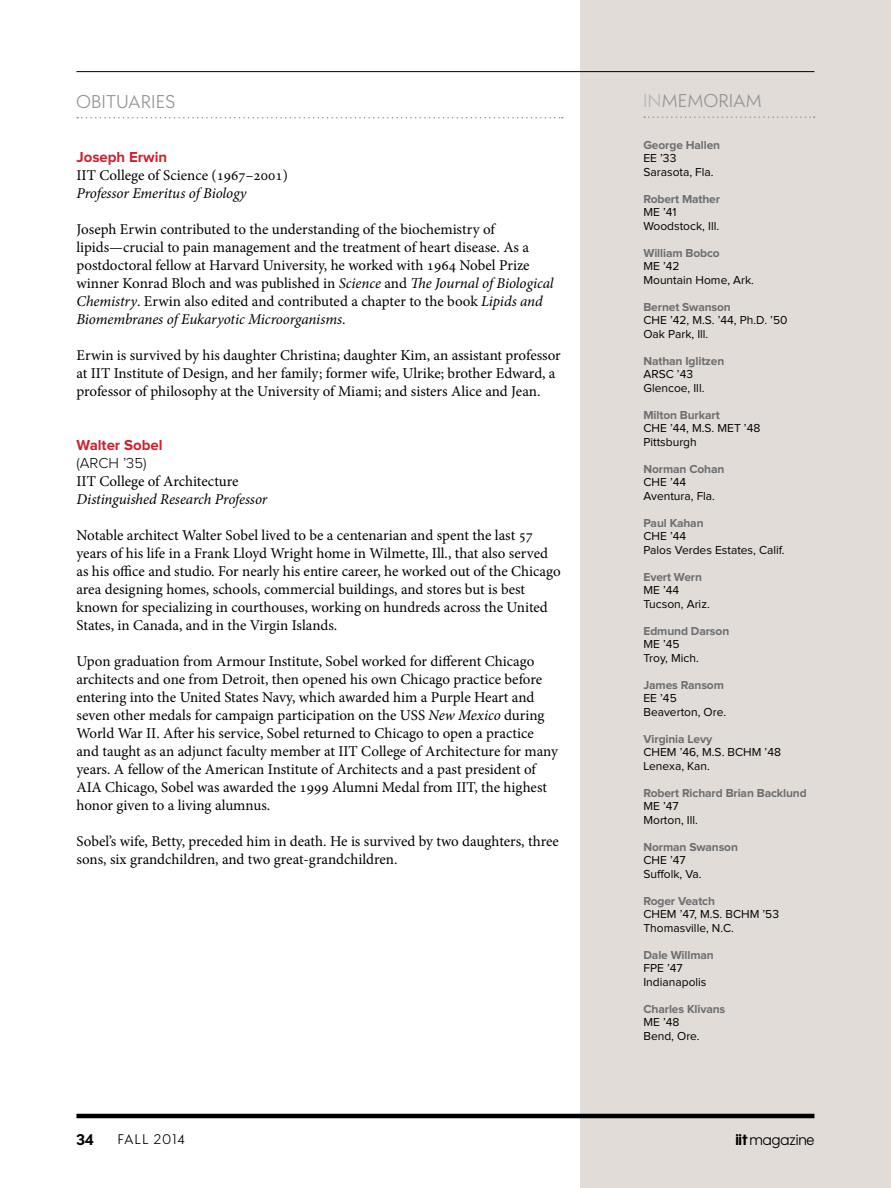
<style>
.page{position:relative;width:891px;height:1188px;background:#fff}
.page>*{position:absolute;margin:0;border:0;box-sizing:border-box;transform-origin:0 0}
.t1{font:18px "Wes FY";letter-spacing:.04em;color:#949495}
.t2{font:15px/18px "Minion Pro";color:#000}
.t3{font:italic 15px "Minion Pro";letter-spacing:-.01em;color:#000}
.t4{font:700 15px "Proxima Nova";color:#d0202e}
.t5{font:15px "Wes FY";letter-spacing:-.005em;color:#000}
.t6{font:300 15px "Proxima Nova";color:#000}
.t7{font:700 15px "Wes FY";color:#000}
.t8{font:13.5px "Wes FY";letter-spacing:.105em;color:#000}
.t9{font:12px/13.5px "Proxima Nova";color:#000}
.t10{font:700 12px "Proxima Nova";letter-spacing:-.01em;color:#6d6e71}
.s1{font-style:italic}
.s2{color:#b6b6b7}
.s3{font-weight:700}
</style>
<div class="page">
<div style="left:580px;top:0;width:311px;height:1188px;background:#e1dcd7"></div>
<hr style="left:76px;top:71px;width:738px;height:1px;background:#000">
<hr style="left:76px;top:1114px;width:738px;height:4px;background:#000">
<svg style="left:77px;top:117px;width:486px;height:1px"></svg>
<svg style="left:644px;top:116px;width:171px;height:2px"></svg>
<p class="t1" style="left:76px;top:90px;width:100px">OBITUARIES</p>
<p class="t4" style="left:76px;top:150px;width:92px">Joseph Erwin</p>
<p class="t2" style="left:76px;top:166px;width:213px">IIT College of Science (1967–2001)</p>
<p class="t3" style="left:76px;top:183px;width:172px">Professor Emeritus of Biology</p>
<p class="t2" style="left:76px;top:220px;width:479px">Joseph Erwin contributed to the understanding of the biochemistry of lipids—crucial to pain management and the treatment of heart disease. As a postdoctoral fellow at Harvard University, he worked with 1964 Nobel Prize winner Konrad Bloch and was published in <span class="s1">Science</span> and <span class="s1">The Journal of Biological Chemistry</span>. Erwin also edited and contributed a chapter to the book <span class="s1">Lipids and Biomembranes of Eukaryotic Microorganisms</span>.</p>
<p class="t2" style="left:76px;top:346px;width:486px">Erwin is survived by his daughter Christina; daughter Kim, an assistant professor at IIT Institute of Design, and her family; former wife, Ulrike; brother Edward, a professor of philosophy at the University of Miami; and sisters Alice and Jean.</p>
<p class="t4" style="left:76px;top:438px;width:88px">Walter Sobel</p>
<p class="t6" style="left:76px;top:456px;width:72px">(ARCH ’35)</p>
<p class="t2" style="left:76px;top:472px;width:163px">IIT College of Architecture</p>
<p class="t3" style="left:76px;top:489px;width:192px">Distinguished Research Professor</p>
<p class="t2" style="left:76px;top:526px;width:486px">Notable architect Walter Sobel lived to be a centenarian and spent the last 57 years of his life in a Frank Lloyd Wright home in Wilmette, Ill., that also served as his office and studio. For nearly his entire career, he worked out of the Chicago area designing homes, schools, commercial buildings, and stores but is best known for specializing in courthouses, working on hundreds across the United States, in Canada, and in the Virgin Islands.</p>
<p class="t2" style="left:76px;top:652px;width:483px">Upon graduation from Armour Institute, Sobel worked for different Chicago architects and one from Detroit, then opened his own Chicago practice before entering into the United States Navy, which awarded him a Purple Heart and seven other medals for campaign participation on the USS <span class="s1">New Mexico</span> during World War II. After his service, Sobel returned to Chicago to open a practice and taught as an adjunct faculty member at IIT College of Architecture for many years. A fellow of the American Institute of Architects and a past president of AIA Chicago, Sobel was awarded the 1999 Alumni Medal from IIT, the highest honor given to a living alumnus.</p>
<p class="t2" style="left:76px;top:832px;width:484px">Sobel’s wife, Betty, preceded him in death. He is survived by two daughters, three sons, six grandchildren, and two great-grandchildren.</p>
<p class="t1" style="left:643px;top:90px;width:120px"><span class="s2">IN</span>MEMORIAM</p>
<p class="t10" style="left:643px;top:139px;width:78px">George Hallen</p>
<p class="t9" style="left:643px;top:152px;width:72px">EE ’33<br>Sarasota, Fla.</p>
<p class="t10" style="left:643px;top:193px;width:78px">Robert Mather</p>
<p class="t9" style="left:643px;top:206px;width:77px">ME ’41<br>Woodstock, Ill.</p>
<p class="t10" style="left:643px;top:247px;width:78px">William Bobco</p>
<p class="t9" style="left:643px;top:260px;width:112px">ME ’42<br>Mountain Home, Ark.</p>
<p class="t10" style="left:643px;top:301px;width:89px">Bernet Swanson</p>
<p class="t9" style="left:643px;top:314px;width:145px">CHE ’42, M.S. ’44, Ph.D. ’50<br>Oak Park, Ill.</p>
<p class="t10" style="left:643px;top:355px;width:82px">Nathan Iglitzen</p>
<p class="t9" style="left:643px;top:368px;width:63px">ARSC ’43<br>Glencoe, Ill.</p>
<p class="t10" style="left:643px;top:409px;width:78px">Milton Burkart</p>
<p class="t9" style="left:643px;top:422px;width:118px">CHE ’44, M.S. MET ’48<br>Pittsburgh</p>
<p class="t10" style="left:643px;top:463px;width:82px">Norman Cohan</p>
<p class="t9" style="left:643px;top:476px;width:73px">CHE ’44<br>Aventura, Fla.</p>
<p class="t10" style="left:643px;top:517px;width:62px">Paul Kahan</p>
<p class="t9" style="left:643px;top:530px;width:143px">CHE ’44<br>Palos Verdes Estates, Calif.</p>
<p class="t10" style="left:643px;top:571px;width:60px">Evert Wern</p>
<p class="t9" style="left:643px;top:584px;width:68px">ME ’44<br>Tucson, Ariz.</p>
<p class="t10" style="left:643px;top:625px;width:87px">Edmund Darson</p>
<p class="t9" style="left:643px;top:638px;width:57px">ME ’45<br>Troy, Mich.</p>
<p class="t10" style="left:643px;top:679px;width:82px">James Ransom</p>
<p class="t9" style="left:643px;top:692px;width:84px">EE ’45<br>Beaverton, Ore.</p>
<p class="t10" style="left:643px;top:733px;width:70px">Virginia Levy</p>
<p class="t9" style="left:643px;top:746px;width:139px">CHEM ’46, M.S. BCHM ’48<br>Lenexa, Kan.</p>
<p class="t10" style="left:643px;top:787px;width:165px">Robert Richard Brian Backlund</p>
<p class="t9" style="left:643px;top:800px;width:56px">ME ’47<br>Morton, Ill.</p>
<p class="t10" style="left:643px;top:841px;width:96px">Norman Swanson</p>
<p class="t9" style="left:643px;top:854px;width:60px">CHE ’47<br>Suffolk, Va.</p>
<p class="t10" style="left:643px;top:895px;width:73px">Roger Veatch</p>
<p class="t9" style="left:643px;top:908px;width:137px">CHEM ’47, M.S. BCHM ’53<br>Thomasville, N.C.</p>
<p class="t10" style="left:643px;top:949px;width:72px">Dale Willman</p>
<p class="t9" style="left:643px;top:962px;width:65px">FPE ’47<br>Indianapolis</p>
<p class="t10" style="left:643px;top:1003px;width:83px">Charles Klivans</p>
<p class="t9" style="left:643px;top:1016px;width:58px">ME ’48<br>Bend, Ore.</p>
<p class="t7" style="left:76px;top:1130px;width:19px">34</p>
<p class="t8" style="left:118px;top:1131px;width:68px">FALL 2014</p>
<p class="t5" style="left:735px;top:1130px;width:81px"><span class="s3">iit</span> magazine</p>
</div>
